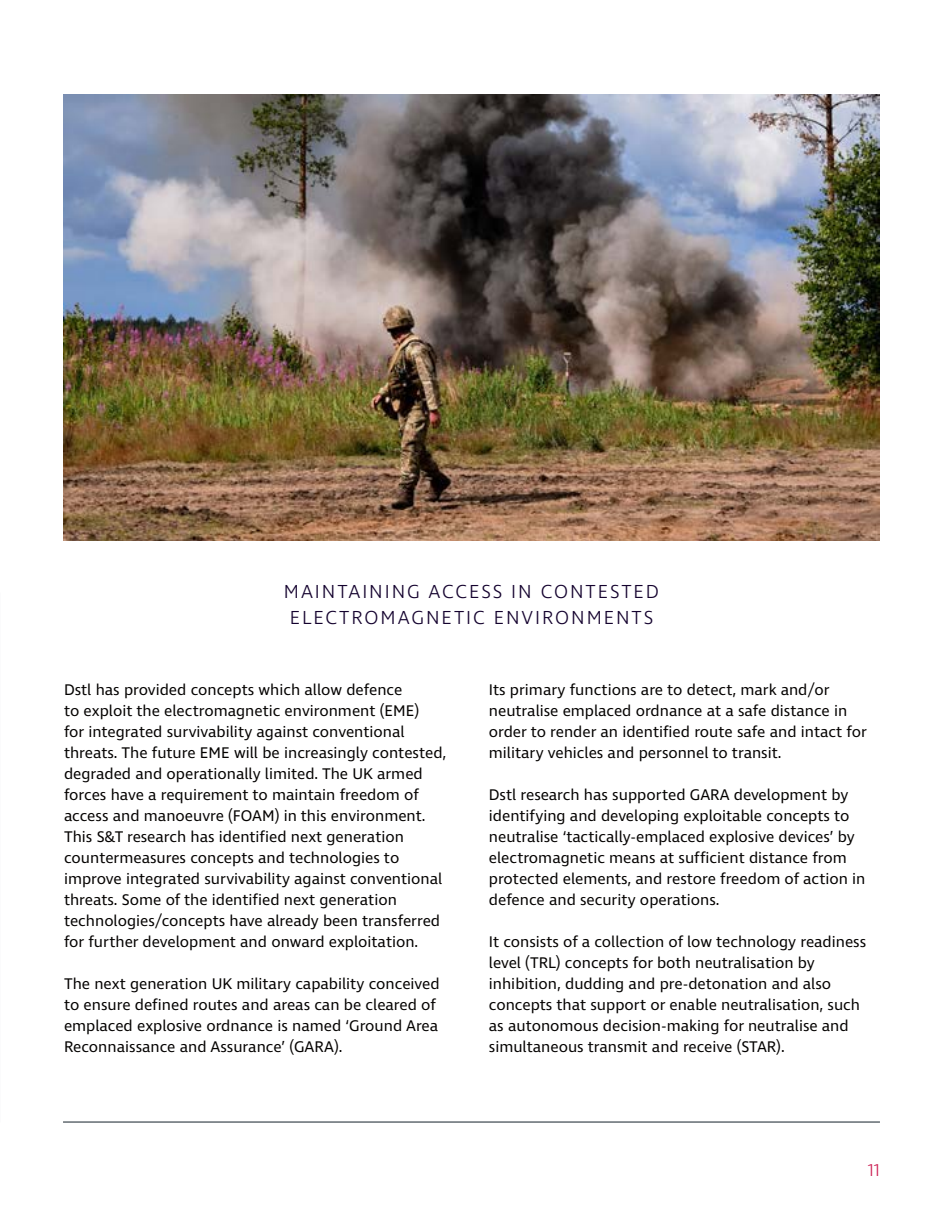
<style>
.page{position:relative;width:943px;height:1216px;background:#fff}
.page>*{position:absolute;margin:0;border:0;box-sizing:border-box;transform-origin:0 0}
.t1{font:300 19.25px/26.2px "Ingradual";letter-spacing:.1em;color:#14022e;text-align:center}
.t2{font:300 17.5px "Ingradual";color:#cd2456}
.t3{font:15.75px/21px "Ingradual";color:#040200}
</style>
<div class="page">
<hr style="left:63px;top:1121px;width:817px;height:1px;background:#798085">
<img style="left:63px;top:94px;width:817px;height:446px">
<p class="t1" style="left:284px;top:577px;width:376px">MAINTAINING ACCESS IN CONTESTED<br>ELECTROMAGNETIC ENVIRONMENTS</p>
<p class="t3" style="left:64px;top:678px;width:384px">Dstl has provided concepts which allow defence<br>to exploit the electromagnetic environment (EME)<br>for integrated survivability against conventional threats. The future EME will be increasingly contested, degraded and operationally limited. The UK armed forces have a requirement to maintain freedom of access and manoeuvre (FOAM) in this environment.<br>This S&amp;T research has identified next generation countermeasures concepts and technologies to improve integrated survivability against conventional threats. Some of the identified next generation technologies/concepts have already been transferred for further development and onward exploitation.</p>
<p class="t3" style="left:64px;top:972px;width:377px">The next generation UK military capability conceived to ensure defined routes and areas can be cleared of emplaced explosive ordnance is named ‘Ground Area Reconnaissance and Assurance’ (GARA).</p>
<p class="t3" style="left:489px;top:678px;width:379px">Its primary functions are to detect, mark and/or neutralise emplaced ordnance at a safe distance in order to render an identified route safe and intact for military vehicles and personnel to transit.</p>
<p class="t3" style="left:489px;top:783px;width:378px">Dstl research has supported GARA development by identifying and developing exploitable concepts to neutralise ‘tactically-emplaced explosive devices’ by electromagnetic means at sufficient distance from protected elements, and restore freedom of action in defence and security operations.</p>
<p class="t3" style="left:489px;top:930px;width:379px">It consists of a collection of low technology readiness level (TRL) concepts for both neutralisation by inhibition, dudding and pre-detonation and also concepts that support or enable neutralisation, such as autonomous decision-making for neutralise and simultaneous transmit and receive (STAR).</p>
<p class="t2" style="left:867px;top:1157px;width:14px">11</p>
</div>
